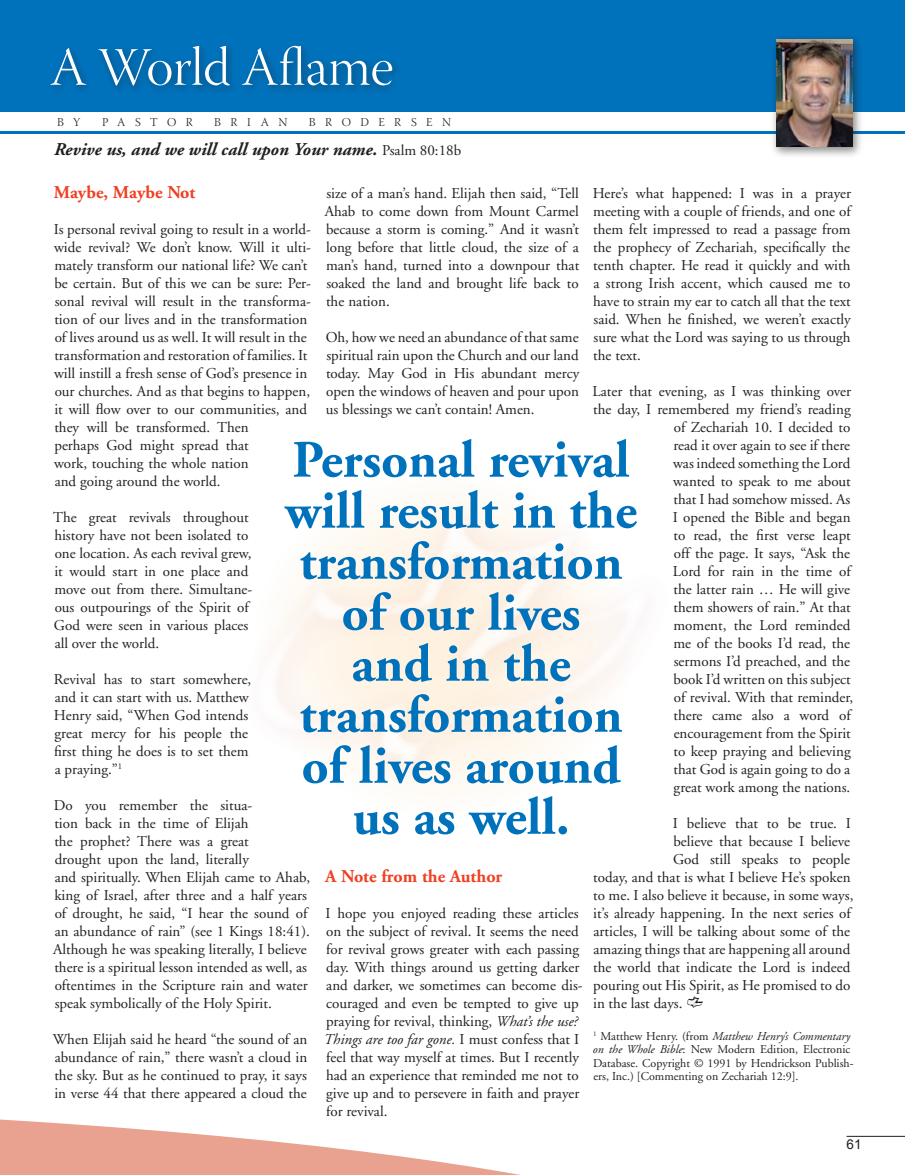
<style>
.page{position:relative;width:905px;height:1175px;background:#fff}
.page>*{position:absolute;margin:0;border:0;box-sizing:border-box;transform-origin:0 0}
.t1{font:54px "Warnock Pro Light Disp";color:#fff}
.t2{font:700 52.5px/51px "Adobe Garamond";color:#0072bc;text-align:center}
.t3{font:italic 700 18px "Adobe Garamond";color:#231f20}
.t4{font:700 18px "Adobe Garamond";color:#ef4022}
.t5{font:15px/18px "Adobe Garamond";color:#231f20}
.t6{font:13.5px "Arial";color:#231f20}
.t7{font:12px/13.5px "Adobe Garamond";color:#231f20}
.t8{font:12px "Warnock Pro Light Subh";letter-spacing:.79em;color:#231f20}
.s1{font-weight:400;font-style:normal;font-size:15px}
.s2{font-style:italic}
</style>
<div class="page">
<div style="left:0;top:0;width:904px;height:134px;background:#0072bc"></div>
<div style="left:0;top:112px;width:904px;height:18px;background:#fff"></div>
<div style="left:769px;top:33px;width:95px;height:125px;background:#231f20;opacity:.53"></div>
<img style="left:776px;top:39px;width:76px;height:108px">
<svg style="left:270px;top:507px;width:356px;height:268px;fill:#fef6ee"></svg>
<img style="left:687px;top:996px;width:15px;height:12px">
<div style="left:46px;top:40px;width:358px;height:57px;background:#231f20;opacity:.5"></div>
<svg style="left:0;top:1119px;width:514px;height:55px;fill:#e9a28f"></svg>
<hr style="left:846px;top:1136px;width:58px;height:1px;background:#231f20">
<h1 class="t1" style="left:50px;top:38px;width:345px">A World Aflame</h1>
<p class="t8" style="left:57px;top:115px;width:25px">B Y</p>
<p class="t8" style="left:102px;top:115px;width:92px">PASTOR</p>
<p class="t8" style="left:214px;top:115px;width:75px">BRIAN</p>
<p class="t8" style="left:309px;top:115px;width:143px">BRODERSEN</p>
<p class="t3" style="left:54px;top:139px;width:408px">Revive us, and we will call upon Your name. <span class="s1">Psalm 80:18b</span></p>
<p class="t4" style="left:54px;top:182px;width:143px">Maybe, Maybe Not</p>
<p class="t5" style="left:54px;top:221px;width:258px">Is personal revival going to result in a world&shy;wide revival? We don’t know. Will it ulti&shy;mately transform our national life? We can’t be certain. But of this we can be sure: Per&shy;sonal revival will result in the transforma&shy;tion of our lives and in the transformation of lives around us as well. It will result in the transformation and restoration of families. It will instill a fresh sense of God’s presence in our churches. And as that begins to happen, it will flow over to our communities, and they will be transformed. Then<br>perhaps God might spread that<br>work, touching the whole nation<br>and going around the world.</p>
<p class="t5" style="left:53px;top:509px;width:200px">The great revivals throughout history have not been isolated to one location. As each revival grew, it would start in one place and move out from there. Simultane&shy;ous outpourings of the Spirit of<br>God were seen in various places all over the world.</p>
<p class="t5" style="left:54px;top:671px;width:199px">Revival has to start somewhere, and it can start with us. Matthew<br>Henry said, “When God intends great mercy for his people the first thing he does is to set them a praying.”<sup>1</sup></p>
<p class="t5" style="left:53px;top:797px;width:258px">Do you remember the situa-<br>tion back in the time of Elijah<br>the prophet? There was a great<br>drought upon the land, literally<br>and spiritually. When Elijah came to Ahab, king of Israel, after three and a half years of drought, he said, “I hear the sound of an abundance of rain” (see 1 Kings 18:41).<br>Although he was speaking literally, I believe there is a spiritual lesson intended as well, as oftentimes in the Scripture rain and water speak symbolically of the Holy Spirit.</p>
<p class="t5" style="left:53px;top:1031px;width:256px;text-align:justify">When Elijah said he heard “the sound of an abundance of rain,” there wasn’t a cloud in the sky. But as he continued to pray, it says in verse 44 that there appeared a cloud the</p>
<p class="t5" style="left:325px;top:185px;width:256px;text-align:justify">size of a man’s hand. Elijah then said, “Tell Ahab to come down from Mount Carmel because a storm is coming.” And it wasn’t long before that little cloud, the size of a man’s hand, turned into a downpour that soaked the land and brought life back to the nation.</p>
<p class="t5" style="left:326px;top:329px;width:255px;text-align:justify">Oh, how we need an abundance of that same spiritual rain upon the Church and our land today. May God in His abundant mercy open the windows of heaven and pour upon us blessings we can’t contain! Amen.</p>
<p class="t5" style="left:592px;top:185px;width:260px;text-align:justify">Here’s what happened: I was in a prayer meeting with a couple of friends, and one of them felt impressed to read a passage from the prophecy of Zechariah, specifically the tenth chapter. He read it quickly and with a strong Irish accent, which caused me to have to strain my ear to catch all that the text said. When he finished, we weren’t exactly sure what the Lord was saying to us through the text.</p>
<p class="t5" style="left:592px;top:383px;width:262px;text-align:right">Later that evening, as I was thinking over the day, I remembered my friend’s reading of Zechariah 10. I decided to<br>read it over again to see if there<br>was indeed something the Lord<br>wanted to speak to me about<br>that I had somehow missed. As<br>I opened the Bible and began<br>to read, the first verse leapt<br>off the page. It says, “Ask the<br>Lord for rain in the time of<br>the latter rain … He will give<br>them showers of rain.” At that<br>moment, the Lord reminded<br>me of the books I’d read, the<br>sermons I’d preached, and the<br>book I’d written on this subject<br>of revival. With that reminder,<br>there came also a word of encouragement from the Spirit<br>to keep praying and believing<br>that God is again going to do a<br>great work among the nations.</p>
<p class="t5" style="left:673px;top:815px;width:179px">I believe that to be true. I</p>
<p class="t5" style="left:673px;top:833px;width:178px">believe that because I believe</p>
<p class="t5" style="left:673px;top:851px;width:179px">God still speaks to people</p>
<p class="t5" style="left:593px;top:869px;width:259px">today, and that is what I believe He’s spoken</p>
<p class="t5" style="left:593px;top:887px;width:262px">to me. I also believe it because, in some ways,</p>
<p class="t5" style="left:593px;top:905px;width:259px">it’s already happening. In the next series of</p>
<p class="t5" style="left:593px;top:923px;width:258px">articles, I will be talking about some of the</p>
<p class="t5" style="left:593px;top:941px;width:258px">amazing things that are happening all around</p>
<p class="t5" style="left:593px;top:959px;width:259px">the world that indicate the Lord is indeed</p>
<p class="t5" style="left:593px;top:977px;width:258px">pouring out His Spirit, as He promised to do</p>
<p class="t5" style="left:593px;top:995px;width:91px">in the last days.</p>
<p class="t7" style="left:593px;top:1029px;width:262px"><sup>1</sup> Matthew Henry. (from <span class="s2">Matthew Henry’s Commentary on the Whole Bible</span>: New Modern Edition, Electronic Database. Copyright © 1991 by Hendrickson Publish&shy;ers, Inc.) [Commenting on Zechariah 12:9].</p>
<h2 class="t2" style="left:285px;top:435px;width:353px">Personal revival will result in the transformation of our lives<br>and in the transformation of lives around us as well.</h2>
<p class="t4" style="left:325px;top:866px;width:179px">A Note from the Author</p>
<p class="t5" style="left:324px;top:905px;width:260px">I hope you enjoyed reading these articles on the subject of revival. It seems the need for revival grows greater with each passing day. With things around us getting darker and darker, we sometimes can become dis&shy;couraged and even be tempted to give up praying for revival, thinking, <span class="s2">What’s the use?<br>Things are too far gone.</span> I must confess that I feel that way myself at times. But I recently had an experience that reminded me not to give up and to persevere in faith and prayer for revival.</p>
<p class="t6" style="left:846px;top:1135px;width:17px">61</p>
</div>
